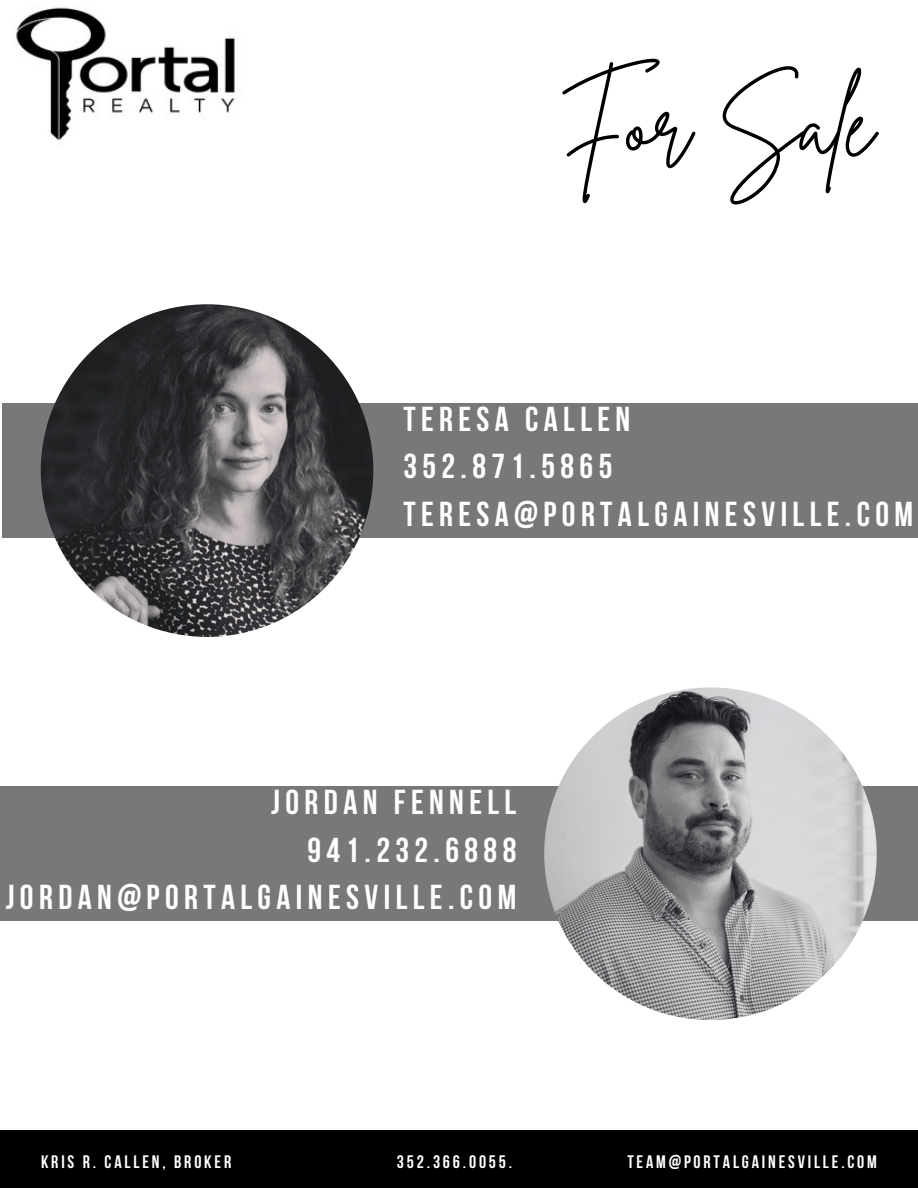
<style>
.page{position:relative;width:918px;height:1188px;background:#fff}
.page>*{position:absolute;margin:0;border:0;box-sizing:border-box;transform-origin:0 0}
.t1{font:88.8px "Brittany Signature";color:#000}
.t2{font:700 34.5px "Bebas Neue";letter-spacing:.155em;color:#fefefe}
.t3{font:700 34.5px "Bebas Neue";letter-spacing:.155em;color:#fff}
.t4{font:700 18px "Bebas Neue";letter-spacing:.155em;color:#fefefe}
</style>
<div class="page">
<img style="left:16px;top:7px;width:219px;height:134px">
<div style="left:2px;top:403px;width:916px;height:135px;background:#78787a"></div>
<img style="left:41px;top:304px;width:332px;height:333px;border-radius:50%">
<div style="left:0;top:786px;width:918px;height:135px;background:#78787a"></div>
<img style="left:544px;top:687px;width:333px;height:333px;border-radius:50%">
<div style="left:0;top:1130px;width:918px;height:58px;background:#000"></div>
<p class="t1" style="left:558px;top:68px;width:317px">For Sale</p>
<p class="t3" style="left:403px;top:405px;width:228px">TERESA CALLEN</p>
<p class="t3" style="left:403px;top:453px;width:210px">352.871.5865</p>
<p class="t3" style="left:403px;top:500px;width:511px">TERESA@PORTALGAINESVILLE.COM</p>
<p class="t2" style="left:271px;top:788px;width:247px">JORDAN FENNELL</p>
<p class="t2" style="left:307px;top:836px;width:210px">941.232.6888</p>
<p class="t2" style="left:6px;top:883px;width:512px">JORDAN@PORTALGAINESVILLE.COM</p>
<p class="t4" style="left:41px;top:1154px;width:192px">KRIS R. CALLEN, BROKER</p>
<p class="t4" style="left:397px;top:1154px;width:117px">352.366.0055.</p>
<p class="t4" style="left:627px;top:1154px;width:251px">TEAM@PORTALGAINESVILLE.COM</p>
</div>
